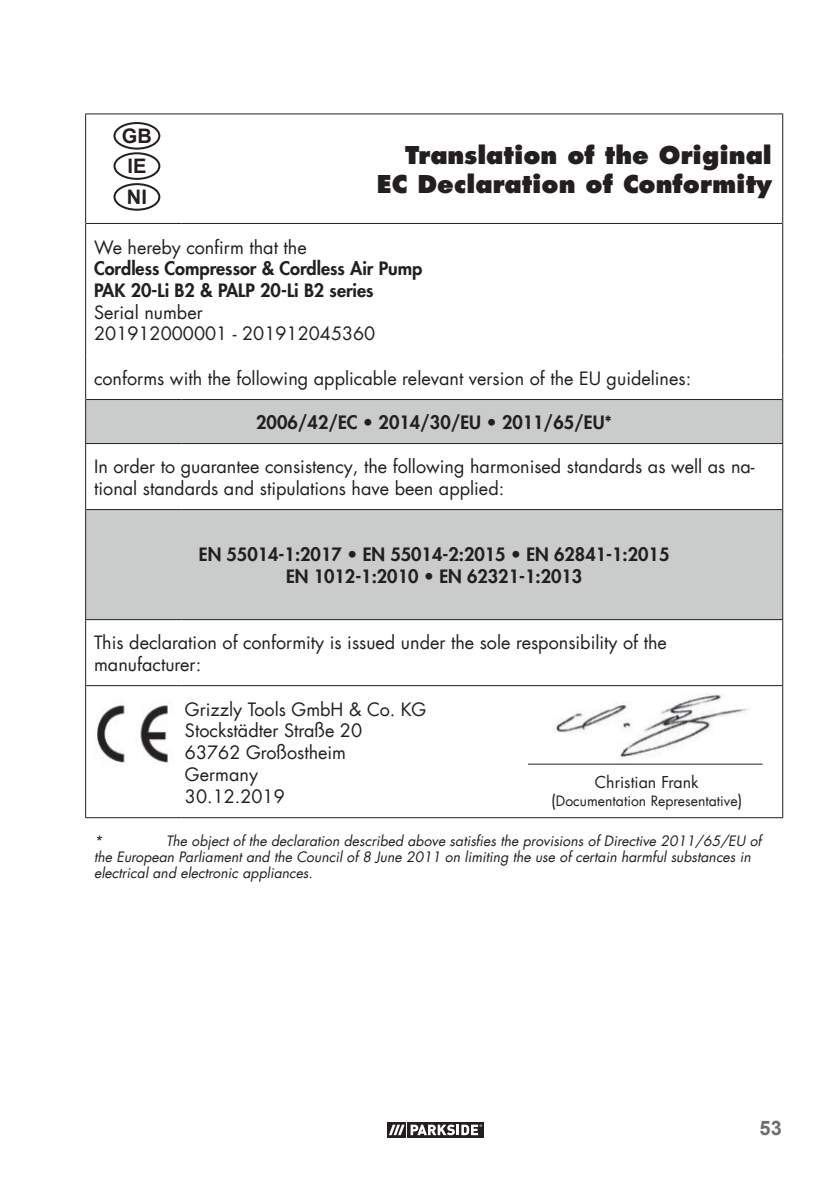
<style>
.page{position:relative;width:840px;height:1191px;background:#fff}
.page>*{position:absolute;margin:0;border:0;box-sizing:border-box;transform-origin:0 0}
.t1{font:800 24px/28.8px "Futura Com";color:#231f20;text-align:right}
.t2{font:700 20px/30.6px "Arial";color:#231f20}
.t3{font:700 20px "Arial";color:#6d6e71}
.t4{font:18px/21.8px "Futura Com";color:#231f20}
.t5{font:800 18px/21.6px "Futura Com";color:#231f20}
.t6{font:16px "Futura Com";color:#231f20}
.t7{font:italic 14px/16px "Futura Com";color:#231f20}
.t8{font:14px "Futura Com";color:#231f20}
.s1{font-size:16px}
</style>
<div class="page">
<svg style="left:387px;top:1122px;width:19px;height:15px"></svg>
<svg style="left:407px;top:1122px;width:76px;height:15px"></svg>
<svg style="left:388px;top:1124px;width:16px;height:11px"></svg>
<svg style="left:410px;top:1124px;width:72px;height:11px"></svg>
<svg style="left:86px;top:400px;width:695px;height:219px;fill:#cacccc"></svg>
<hr style="left:85px;top:223px;width:1px;height:132px;background:#231f20">
<hr style="left:781px;top:223px;width:1px;height:132px;background:#231f20">
<hr style="left:85px;top:355px;width:1px;height:44px;background:#231f20">
<hr style="left:781px;top:355px;width:1px;height:44px;background:#231f20">
<hr style="left:85px;top:399px;width:1px;height:44px;background:#231f20">
<hr style="left:781px;top:399px;width:1px;height:44px;background:#231f20">
<hr style="left:85px;top:443px;width:96px;height:1px;background:#231f20">
<hr style="left:85px;top:444px;width:1px;height:65px;background:#231f20">
<hr style="left:181px;top:443px;width:601px;height:1px;background:#231f20">
<hr style="left:781px;top:444px;width:1px;height:65px;background:#231f20">
<hr style="left:85px;top:619px;width:96px;height:1px;background:#231f20">
<hr style="left:85px;top:620px;width:1px;height:65px;background:#231f20">
<hr style="left:181px;top:619px;width:601px;height:1px;background:#231f20">
<hr style="left:781px;top:620px;width:1px;height:65px;background:#231f20">
<hr style="left:85px;top:685px;width:96px;height:1px;background:#231f20">
<hr style="left:85px;top:686px;width:1px;height:131px;background:#231f20">
<hr style="left:181px;top:685px;width:601px;height:1px;background:#231f20">
<hr style="left:781px;top:686px;width:1px;height:131px;background:#231f20">
<hr style="left:86px;top:399px;width:95px;height:1px;background:#231f20">
<hr style="left:181px;top:399px;width:600px;height:1px;background:#231f20">
<hr style="left:85px;top:113px;width:96px;height:1px;background:#231f20">
<hr style="left:85px;top:114px;width:1px;height:109px;background:#231f20">
<hr style="left:181px;top:113px;width:601px;height:1px;background:#231f20">
<hr style="left:781px;top:114px;width:1px;height:109px;background:#231f20">
<hr style="left:86px;top:223px;width:95px;height:1px;background:#231f20">
<hr style="left:181px;top:223px;width:600px;height:1px;background:#231f20">
<hr style="left:86px;top:509px;width:95px;height:1px;background:#231f20">
<hr style="left:181px;top:509px;width:600px;height:1px;background:#231f20">
<hr style="left:85px;top:509px;width:1px;height:110px;background:#231f20">
<hr style="left:781px;top:509px;width:1px;height:110px;background:#231f20">
<hr style="left:85px;top:817px;width:96px;height:1px;background:#231f20">
<hr style="left:181px;top:817px;width:601px;height:1px;background:#231f20">
<div style="left:113px;top:122px;width:47px;height:28px;border:2px solid #231f20;border-radius:50%"></div>
<div style="left:113px;top:152px;width:47px;height:28px;border:2px solid #231f20;border-radius:50%"></div>
<div style="left:113px;top:183px;width:47px;height:28px;border:2px solid #231f20;border-radius:50%"></div>
<img style="left:96px;top:701px;width:73px;height:62px">
<img style="left:553px;top:694px;width:196px;height:64px">
<hr style="left:527px;top:763px;width:235px;height:1px;background:#231f20">
<p class="t2" style="left:122px;top:121px;width:32px">GB<br>IE<br>NI</p>
<h1 class="t1" style="left:376px;top:143px;width:396px">Translation of the Original<br>EC Declaration of Conformity</h1>
<p class="t4" style="left:94px;top:236px;width:214px">We hereby confirm that the</p>
<p class="t5" style="left:94px;top:259px;width:329px">Cordless Compressor &amp; Cordless Air Pump<br>PAK 20-Li B2 &amp; PALP 20-Li B2 series</p>
<p class="t4" style="left:94px;top:302px;width:282px">Serial number<br>201912000001 - 201912045360</p>
<p class="t4" style="left:94px;top:367px;width:598px">conforms with the following applicable relevant version of the EU guidelines:</p>
<p class="t5" style="left:256px;top:411px;width:357px">2006/42/EC • 2014/30/EU • 2011/65/EU*</p>
<p class="t4" style="left:94px;top:455px;width:661px">In order to guarantee consistency, the following harmonised standards as well as na&shy;tional standards and stipulations have been applied:</p>
<p class="t5" style="left:199px;top:543px;width:472px;text-align:center">EN 55014-1:2017 • EN 55014-2:2015 • EN 62841-1:2015<br>EN 1012-1:2010 • EN 62321-1:2013</p>
<p class="t4" style="left:94px;top:633px;width:574px">This declaration of conformity is issued under the sole responsibility of the manufacturer:</p>
<p class="t4" style="left:185px;top:698px;width:242px">Grizzly Tools GmbH &amp; Co. KG<br>Stockstädter Straße 20<br>63762 Großostheim<br>Germany<br>30.12.2019</p>
<p class="t7" style="left:94px;top:833px;width:10px">*</p>
<p class="t6" style="left:594px;top:774px;width:105px">Christian Frank</p>
<p class="t8" style="left:551px;top:794px;width:192px"><span class="s1">(</span>Documentation Representative<span class="s1">)</span></p>
<p class="t7" style="left:94px;top:833px;width:668px;text-indent:72px">The object of the declaration described above satisfies the provisions of Directive 2011/65/EU of the European Parliament and the Council of 8 June 2011 on limiting the use of certain harmful substances in electrical and electronic appliances.</p>
<p class="t3" style="left:759px;top:1116px;width:24px">53</p>
</div>
